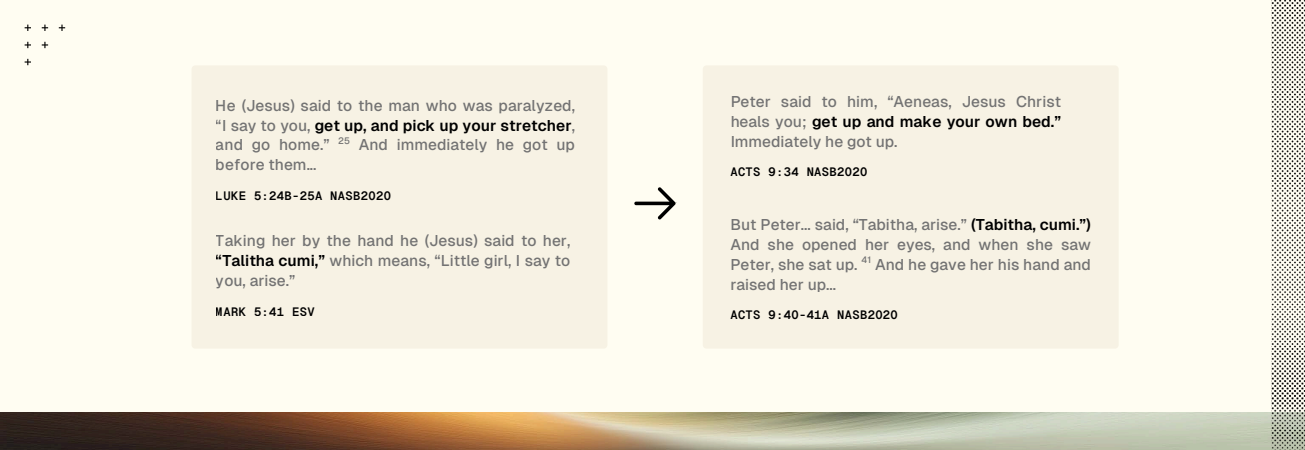
<style>
.page{position:relative;width:1305px;height:450px;background:#fffdf2}
.page>*{position:absolute;margin:0;border:0;box-sizing:border-box;transform-origin:0 0}
.t1{font:500 15.5px/20px "Geist";color:#737373;text-align:justify}
.t2{font:700 12.1px "Geist Mono";letter-spacing:.03em;color:#000}
.t3{font:500 9.3px "Geist";color:#737373}
.s1{font-weight:600;color:#000}
</style>
<div class="page">
<svg style="left:25px;top:25px;width:6px;height:6px"></svg>
<svg style="left:42px;top:25px;width:6px;height:6px"></svg>
<svg style="left:59px;top:25px;width:6px;height:6px"></svg>
<svg style="left:25px;top:42px;width:6px;height:6px"></svg>
<svg style="left:42px;top:42px;width:6px;height:6px"></svg>
<svg style="left:25px;top:59px;width:6px;height:6px"></svg>
<div style="left:192px;top:65px;width:415px;height:284px;background:#f7f2e4"></div>
<div style="left:703px;top:65px;width:416px;height:284px;background:#f7f2e4"></div>
<svg style="left:634px;top:187px;width:42px;height:32px"></svg>
<img style="left:0;top:413px;width:1272px;height:37px">
<img style="left:1272px;top:0;width:33px;height:450px">
<p class="t1" style="left:216px;top:95px;width:361px">He (Jesus) said to the man who was paralyzed, “I say to you, <span class="s1">get up, and pick up your stretcher</span>, and go home.”</p>
<p class="t3" style="left:338px;top:135px;width:13px">25</p>
<p class="t1" style="left:359px;top:135px;width:218px">And immediately he got up</p>
<p class="t1" style="left:216px;top:155px;width:102px">before them...</p>
<p class="t2" style="left:216px;top:189px;width:177px">LUKE 5:24B-25A NASB2020</p>
<p class="t1" style="left:216px;top:231px;width:356px">Taking her by the hand he (Jesus) said to her, <span class="s1">“Talitha cumi,”</span> which means, “Little girl, I say to you, arise.”</p>
<p class="t2" style="left:216px;top:304px;width:100px">MARK 5:41 ESV</p>
<p class="t1" style="left:730px;top:91px;width:332px">Peter said to him, “Aeneas, Jesus Christ heals you; <span class="s1">get up and make your own bed.” </span>Immediately he got up.</p>
<p class="t2" style="left:730px;top:165px;width:138px">ACTS 9:34 NASB2020</p>
<p class="t1" style="left:730px;top:214px;width:362px">But Peter... said, “Tabitha, arise.” <span class="s1">(Tabitha, cumi.”)<br></span>And she opened her eyes, and when she saw Peter, she sat up. And he gave her his hand and raised her up...</p>
<p class="t3" style="left:862px;top:254px;width:11px">41</p>
<p class="t2" style="left:730px;top:308px;width:169px">ACTS 9:40-41A NASB2020</p>
</div>
